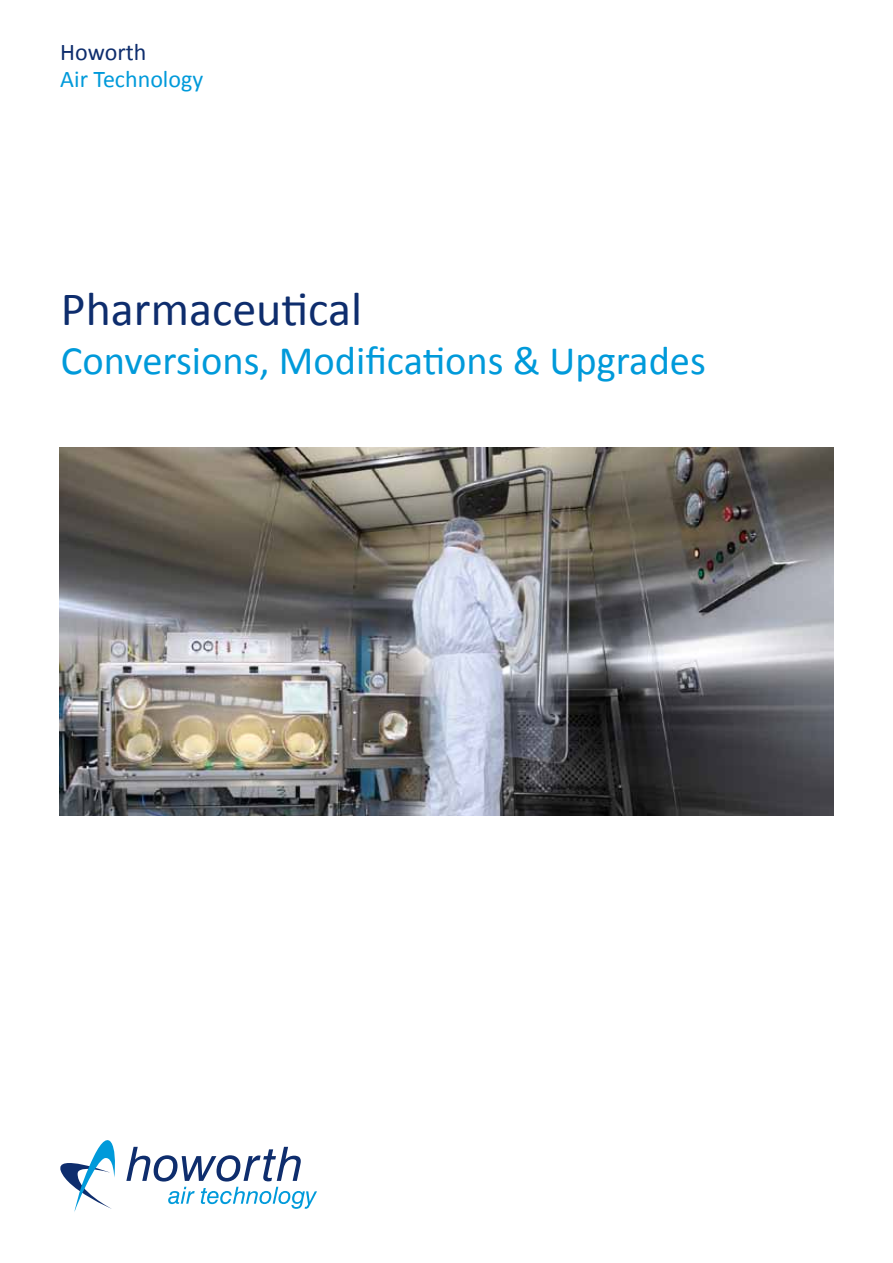
<style>
.page{position:relative;width:893px;height:1263px;background:#fff}
.page>*{position:absolute;margin:0;border:0;box-sizing:border-box;transform-origin:0 0}
.t1{font:48px "Calibri";color:#0e2d6d}
.t2{font:40.5px "Calibri";color:#009ada}
.t3{font:24px "Calibri";color:#009ada}
.t4{font:24px "Calibri";color:#0e2d6d}
</style>
<div class="page">
<svg style="left:168px;top:1187px;width:27px;height:17px"></svg>
<svg style="left:201px;top:1187px;width:116px;height:22px"></svg>
<svg style="left:126px;top:1147px;width:175px;height:34px"></svg>
<svg style="left:60px;top:1140px;width:55px;height:72px"></svg>
<img style="left:60px;top:448px;width:773px;height:367px">
<p class="t4" style="left:60px;top:38px;width:88px">Howorth</p>
<p class="t3" style="left:60px;top:65px;width:145px">Air Technology</p>
<p class="t1" style="left:61px;top:279px;width:303px">Pharmaceutical</p>
<p class="t2" style="left:61px;top:335px;width:646px">Conversions, Modifications &amp; Upgrades</p>
</div>
